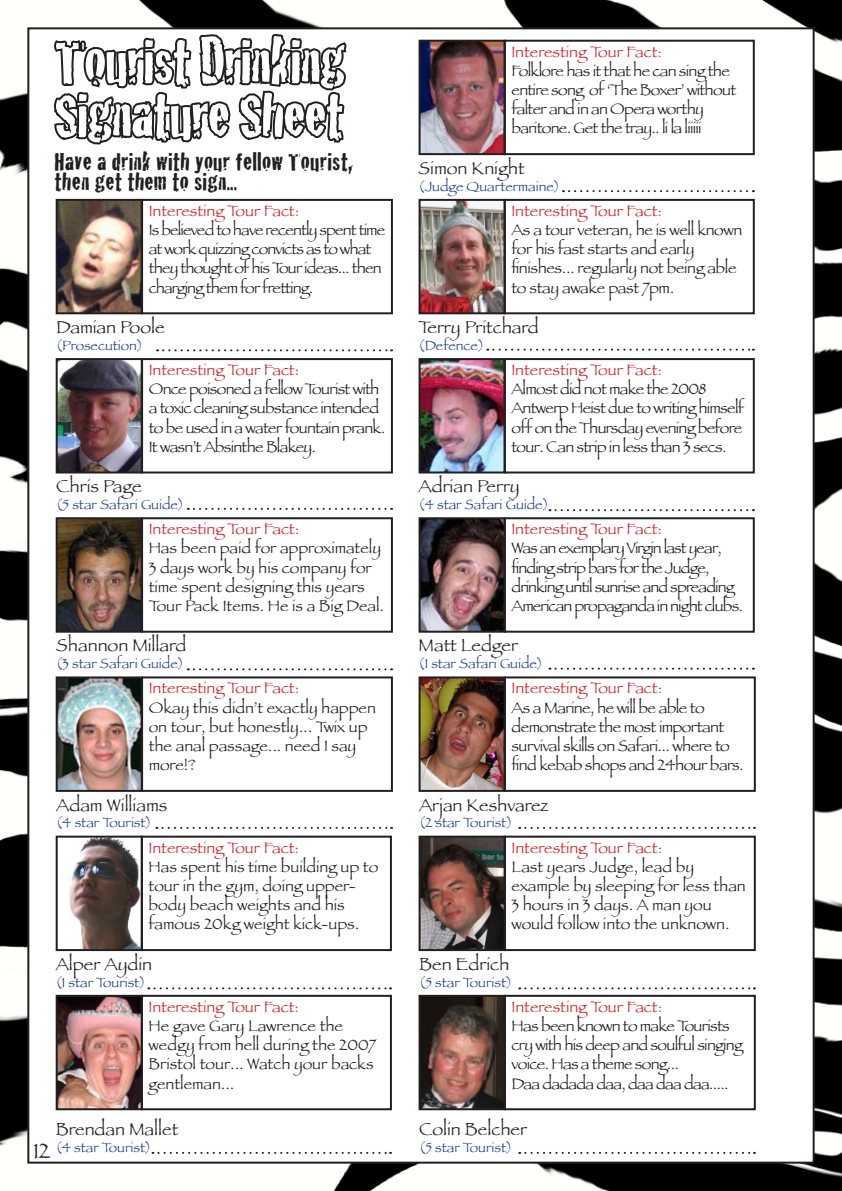
<style>
.page{position:relative;width:842px;height:1191px;background:#fff}
.page>*{position:absolute;margin:0;border:0;box-sizing:border-box;transform-origin:0 0}
.t1{font:64px/54px "Cracked";letter-spacing:-.02em;color:#fff}
.t2{font:26px/20px "Cracked";letter-spacing:.01em;color:#231f20}
.t3{font:22px "Papyrus";color:#231f20}
.t4{font:18px "Papyrus";color:#231f20}
.t5{font:16px/19.2px "Papyrus";letter-spacing:-.04em;color:#231f20}
.t6{font:16px/19.2px "Papyrus";color:#231f20}
.t7{font:16px "Papyrus";color:#d1232a}
.t8{font:16px/19.2px "Papyrus";letter-spacing:-.02em;color:#231f20}
.t9{font:14px "Papyrus";color:#253f8e}
</style>
<div class="page">
<img style="left:0;top:0;width:842px;height:1191px">
<div style="left:28px;top:28px;width:786px;height:1134px;background:#fff"></div>
<img style="left:68px;top:838px;width:72px;height:110px">
<div style="left:56px;top:835px;width:87px;height:116px;border:2px solid #231f20"></div>
<div style="left:141px;top:835px;width:251px;height:116px;border:2px solid #231f20"></div>
<img style="left:422px;top:838px;width:81px;height:110px">
<div style="left:419px;top:835px;width:87px;height:116px;border:2px solid #231f20"></div>
<div style="left:504px;top:835px;width:252px;height:116px;border:2px solid #231f20"></div>
<img style="left:59px;top:997px;width:81px;height:110px">
<div style="left:56px;top:994px;width:87px;height:116px;border:2px solid #231f20"></div>
<div style="left:141px;top:994px;width:251px;height:116px;border:2px solid #231f20"></div>
<img style="left:422px;top:997px;width:81px;height:110px">
<div style="left:419px;top:994px;width:87px;height:116px;border:2px solid #231f20"></div>
<div style="left:504px;top:994px;width:252px;height:116px;border:2px solid #231f20"></div>
<img style="left:422px;top:43px;width:81px;height:109px">
<div style="left:419px;top:40px;width:87px;height:115px;border:2px solid #231f20"></div>
<div style="left:504px;top:40px;width:251px;height:115px;border:2px solid #231f20"></div>
<svg style="left:563px;top:190px;width:191px;height:2px"></svg>
<img style="left:422px;top:202px;width:81px;height:109px">
<div style="left:419px;top:199px;width:87px;height:115px;border:2px solid #231f20"></div>
<div style="left:504px;top:199px;width:251px;height:115px;border:2px solid #231f20"></div>
<svg style="left:487px;top:349px;width:267px;height:2px"></svg>
<svg style="left:188px;top:508px;width:204px;height:2px"></svg>
<img style="left:422px;top:361px;width:81px;height:109px">
<div style="left:419px;top:358px;width:87px;height:115px;border:2px solid #231f20"></div>
<div style="left:504px;top:358px;width:251px;height:115px;border:2px solid #231f20"></div>
<svg style="left:549px;top:509px;width:205px;height:2px"></svg>
<img style="left:59px;top:520px;width:81px;height:109px">
<div style="left:56px;top:517px;width:87px;height:115px;border:2px solid #231f20"></div>
<div style="left:141px;top:517px;width:252px;height:115px;border:2px solid #231f20"></div>
<svg style="left:188px;top:668px;width:204px;height:2px"></svg>
<img style="left:422px;top:520px;width:81px;height:109px">
<div style="left:419px;top:517px;width:87px;height:115px;border:2px solid #231f20"></div>
<div style="left:504px;top:517px;width:251px;height:115px;border:2px solid #231f20"></div>
<svg style="left:549px;top:667px;width:205px;height:2px"></svg>
<img style="left:422px;top:679px;width:81px;height:110px">
<div style="left:419px;top:676px;width:87px;height:116px;border:2px solid #231f20"></div>
<div style="left:504px;top:676px;width:252px;height:116px;border:2px solid #231f20"></div>
<svg style="left:519px;top:827px;width:236px;height:2px"></svg>
<svg style="left:148px;top:987px;width:243px;height:2px"></svg>
<svg style="left:519px;top:987px;width:236px;height:2px"></svg>
<svg style="left:152px;top:1151px;width:239px;height:2px"></svg>
<svg style="left:519px;top:1151px;width:236px;height:2px"></svg>
<svg style="left:49px;top:0;width:343px;height:474px"></svg>
<img style="left:59px;top:679px;width:81px;height:110px">
<div style="left:56px;top:676px;width:87px;height:116px;border:2px solid #231f20"></div>
<div style="left:141px;top:676px;width:252px;height:116px;border:2px solid #231f20"></div>
<svg style="left:156px;top:827px;width:236px;height:2px"></svg>
<h1 class="t1" style="left:55px;top:31px;width:292px">Tourist Drinking<br>Signature Sheet</h1>
<h2 class="t2" style="left:55px;top:150px;width:300px">Have a drink with your fellow Tourist, then get them to sign...</h2>
<p class="t7" style="left:149px;top:201px;width:152px">Interesting Tour Fact:</p>
<p class="t5" style="left:149px;top:220px;width:238px">Is believed to have recently spent time at work quizzing convicts as to what they thought of his Tour ideas... then charging them for fretting.</p>
<p class="t4" style="left:56px;top:316px;width:110px">Damian Poole</p>
<p class="t9" style="left:56px;top:337px;width:88px">(Prosecution)</p>
<p class="t7" style="left:149px;top:360px;width:152px">Interesting Tour Fact:</p>
<p class="t5" style="left:149px;top:379px;width:238px">Once poisoned a fellow Tourist with a toxic cleaning substance intended to be used in a water fountain prank.<br>It wasn’t Absinthe Blakey.</p>
<p class="t4" style="left:56px;top:475px;width:87px">Chris Page</p>
<p class="t9" style="left:56px;top:496px;width:129px">(5 star Safari Guide)</p>
<p class="t7" style="left:149px;top:519px;width:152px">Interesting Tour Fact:</p>
<p class="t6" style="left:149px;top:538px;width:237px">Has been paid for approximately<br>3 days work by his company for time spent designing this years<br>Tour Pack Items. He is a Big Deal.</p>
<p class="t4" style="left:56px;top:634px;width:132px">Shannon Millard</p>
<p class="t9" style="left:56px;top:655px;width:129px">(3 star Safari Guide)</p>
<p class="t7" style="left:149px;top:678px;width:152px">Interesting Tour Fact:</p>
<p class="t6" style="left:149px;top:697px;width:229px">Okay this didn’t exactly happen on tour, but honestly... Twix up the anal passage... need I say more!?</p>
<p class="t4" style="left:56px;top:794px;width:113px">Adam Williams</p>
<p class="t9" style="left:56px;top:814px;width:97px">(4 star Tourist)</p>
<p class="t7" style="left:149px;top:837px;width:152px">Interesting Tour Fact:</p>
<p class="t6" style="left:149px;top:856px;width:231px">Has spent his time building up to tour in the gym, doing upper&shy;body beach weights and his famous 20kg weight kick-ups.</p>
<p class="t4" style="left:56px;top:953px;width:98px">Alper Aydin</p>
<p class="t9" style="left:56px;top:973px;width:91px">(1 star Tourist)</p>
<p class="t7" style="left:149px;top:997px;width:152px">Interesting Tour Fact:</p>
<p class="t6" style="left:149px;top:1015px;width:229px">He gave Gary Lawrence the wedgy from hell during the 2007<br>Bristol tour... Watch your backs gentleman...</p>
<p class="t4" style="left:56px;top:1118px;width:124px">Brendan Mallet</p>
<p class="t9" style="left:56px;top:1138px;width:97px">(4 star Tourist)</p>
<h3 class="t3" style="left:33px;top:1137px;width:18px">12</h3>
<p class="t7" style="left:511px;top:42px;width:152px">Interesting Tour Fact:</p>
<p class="t5" style="left:511px;top:61px;width:226px">Folklore has it that he can sing the entire song of ‘The Boxer’ without falter and in an Opera worthy baritone. Get the tray.. li la liiiii</p>
<p class="t4" style="left:419px;top:157px;width:107px">Simon Knight</p>
<p class="t9" style="left:419px;top:178px;width:143px">(Judge Quartermaine)</p>
<p class="t7" style="left:511px;top:201px;width:152px">Interesting Tour Fact:</p>
<p class="t8" style="left:511px;top:220px;width:232px">As a tour veteran, he is well known for his fast starts and early finishes... regularly not being able to stay awake past 7pm.</p>
<p class="t4" style="left:419px;top:316px;width:122px">Terry Pritchard</p>
<p class="t9" style="left:419px;top:337px;width:67px">(Defence)</p>
<p class="t7" style="left:511px;top:360px;width:152px">Interesting Tour Fact:</p>
<p class="t5" style="left:511px;top:379px;width:234px">Almost did not make the 2008<br>Antwerp Heist due to writing himself off on the Thursday evening before tour. Can strip in less than 3 secs.</p>
<p class="t4" style="left:419px;top:475px;width:103px">Adrian Perry</p>
<p class="t9" style="left:419px;top:496px;width:132px">(4 star Safari Guide)</p>
<p class="t7" style="left:511px;top:519px;width:152px">Interesting Tour Fact:</p>
<p class="t5" style="left:511px;top:538px;width:233px">Was an exemplary Virgin last year, finding strip bars for the Judge, drinking until sunrise and spreading American propaganda in night clubs.</p>
<p class="t4" style="left:419px;top:634px;width:101px">Matt Ledger</p>
<p class="t9" style="left:419px;top:655px;width:126px">(1 star Safari Guide)</p>
<p class="t7" style="left:512px;top:678px;width:152px">Interesting Tour Fact:</p>
<p class="t5" style="left:512px;top:697px;width:233px">As a Marine, he will be able to demonstrate the most important survival skills on Safari... where to find kebab shops and 24hour bars.</p>
<p class="t4" style="left:419px;top:794px;width:131px">Arjan Keshvarez</p>
<p class="t9" style="left:419px;top:814px;width:95px">(2 star Tourist)</p>
<p class="t7" style="left:512px;top:837px;width:152px">Interesting Tour Fact:</p>
<p class="t6" style="left:512px;top:856px;width:236px">Last years Judge, lead by example by sleeping for less than<br>3 hours in 3 days. A man you would follow into the unknown.</p>
<p class="t4" style="left:419px;top:953px;width:92px">Ben Edrich</p>
<p class="t9" style="left:419px;top:973px;width:95px">(5 star Tourist)</p>
<p class="t7" style="left:512px;top:997px;width:152px">Interesting Tour Fact:</p>
<p class="t5" style="left:512px;top:1015px;width:232px">Has been known to make Tourists cry with his deep and soulful singing voice. Has a theme song...<br>Daa dadada daa, daa daa daa.....</p>
<p class="t4" style="left:419px;top:1118px;width:109px">Colin Belcher</p>
<p class="t9" style="left:419px;top:1138px;width:95px">(5 star Tourist)</p>
</div>
